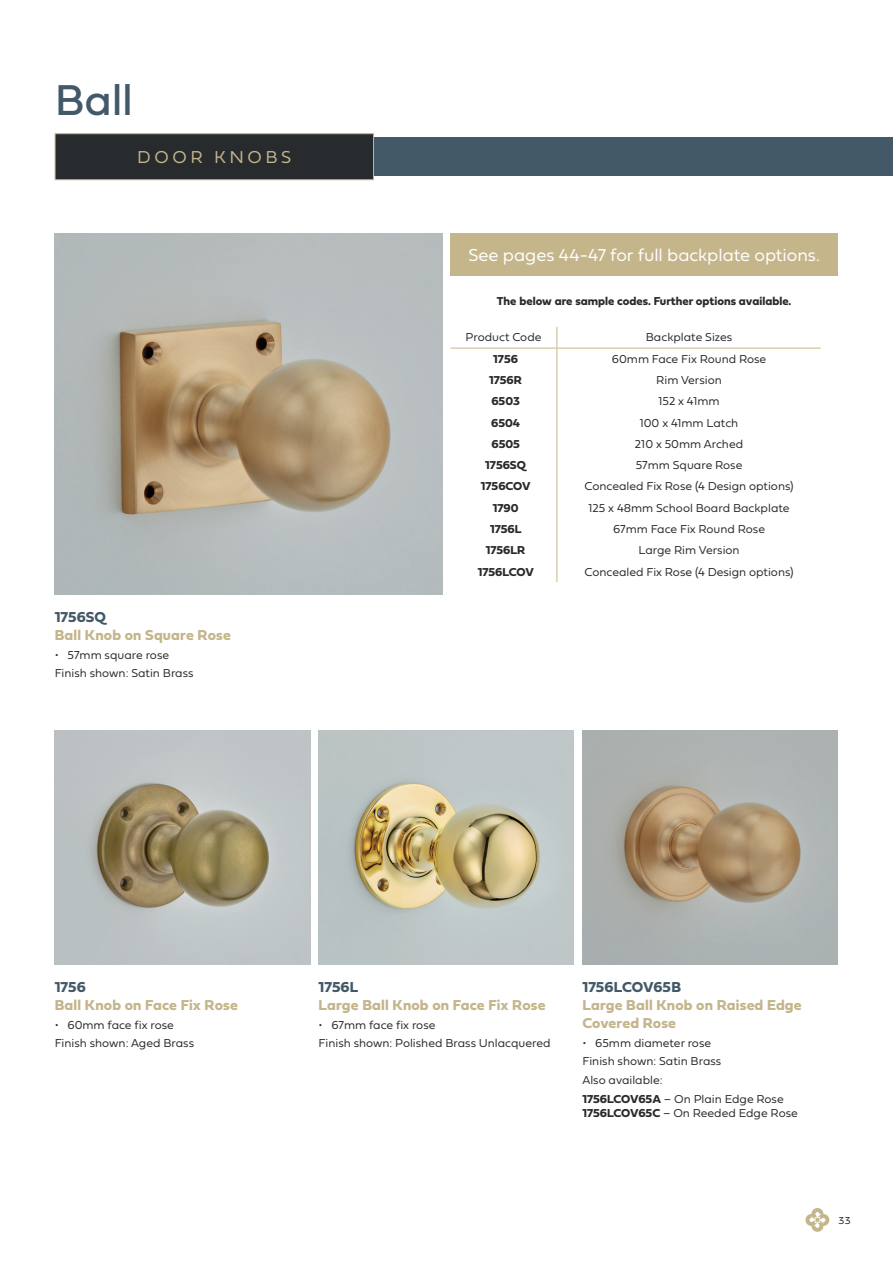
<style>
.page{position:relative;width:893px;height:1264px;background:#fff}
.page>*{position:absolute;margin:0;border:0;box-sizing:border-box;transform-origin:0 0}
.t1{font:45px "Fieldwork Geo Regular";color:#435967}
.t2{font:18px "Fieldwork Geo Light";letter-spacing:-.005em;color:#fff}
.t3{font:18px "Fieldwork Geo Light";letter-spacing:.195em;color:#c4b58b}
.t4{font:15px/18px "Fieldwork Geo Bold";letter-spacing:.01em;color:#c4b58b}
.t5{font:12px "Fieldwork Geo Light";color:#282b2d}
.t6{font:12px "Fieldwork Geo Bold";color:#282b2d}
.t7{font:10.5px "Fieldwork Geo Light";color:#282b2d}
.s1{color:#435967}
.s2{font-family:"Fieldwork Geo Bold"}
</style>
<div class="page">
<div style="left:78px;top:138px;width:814px;height:38px;background:#435967"></div>
<hr style="left:450px;top:348px;width:106px;height:1px;background:#c4b58b">
<hr style="left:556px;top:348px;width:264px;height:1px;background:#c4b58b">
<svg style="left:556px;top:327px;width:1px;height:255px"></svg>
<img style="left:55px;top:233px;width:387px;height:362px">
<img style="left:318px;top:731px;width:255px;height:234px">
<img style="left:55px;top:731px;width:255px;height:234px">
<img style="left:582px;top:731px;width:255px;height:234px">
<div style="left:55px;top:133px;width:319px;height:47px;background:#282b2d;border:1px solid #c4b58b"></div>
<div style="left:450px;top:233px;width:387px;height:43px;background:#c4b58b"></div>
<svg style="left:805px;top:1208px;width:24px;height:24px"></svg>
<p class="t1" style="left:55px;top:65px;width:80px">Ball</p>
<p class="t3" style="left:137px;top:143px;width:155px">DOOR KNOBS</p>
<p class="t4" style="left:55px;top:607px;width:177px"><span class="s1">1756SQ<br></span>Ball Knob on Square Rose</p>
<p class="t5" style="left:55px;top:645px;width:116px">• 57mm square rose</p>
<p class="t5" style="left:55px;top:664px;width:140px">Finish shown: Satin Brass</p>
<p class="t2" style="left:468px;top:241px;width:353px">See pages 44-47 for full backplate options.</p>
<p class="t6" style="left:496px;top:292px;width:296px">The below are sample codes. Further options available.</p>
<p class="t5" style="left:465px;top:328px;width:77px">Product Code</p>
<p class="t5" style="left:645px;top:328px;width:88px">Backplate Sizes</p>
<p class="t6" style="left:493px;top:350px;width:26px">1756</p>
<p class="t5" style="left:611px;top:350px;width:156px">60mm Face Fix Round Rose</p>
<p class="t6" style="left:489px;top:371px;width:34px">1756R</p>
<p class="t5" style="left:656px;top:371px;width:67px">Rim Version</p>
<p class="t6" style="left:491px;top:392px;width:30px">6503</p>
<p class="t5" style="left:658px;top:392px;width:63px">152 x 41mm</p>
<p class="t6" style="left:491px;top:413px;width:30px">6504</p>
<p class="t5" style="left:639px;top:413px;width:100px">100 x 41mm Latch</p>
<p class="t6" style="left:491px;top:434px;width:30px">6505</p>
<p class="t5" style="left:634px;top:434px;width:110px">210 x 50mm Arched</p>
<p class="t6" style="left:485px;top:456px;width:42px">1756SQ</p>
<p class="t5" style="left:635px;top:456px;width:108px">57mm Square Rose</p>
<p class="t6" style="left:480px;top:477px;width:51px">1756COV</p>
<p class="t5" style="left:584px;top:477px;width:210px">Concealed Fix Rose (4 Design options)</p>
<p class="t6" style="left:492px;top:498px;width:27px">1790</p>
<p class="t5" style="left:588px;top:498px;width:202px">125 x 48mm School Board Backplate</p>
<p class="t6" style="left:490px;top:519px;width:33px">1756L</p>
<p class="t5" style="left:612px;top:519px;width:153px">67mm Face Fix Round Rose</p>
<p class="t6" style="left:485px;top:541px;width:41px">1756LR</p>
<p class="t5" style="left:638px;top:541px;width:103px">Large Rim Version</p>
<p class="t6" style="left:477px;top:562px;width:58px">1756LCOV</p>
<p class="t5" style="left:584px;top:562px;width:210px">Concealed Fix Rose (4 Design options)</p>
<p class="t4" style="left:55px;top:977px;width:185px"><span class="s1">1756<br></span>Ball Knob on Face Fix Rose</p>
<p class="t5" style="left:55px;top:1015px;width:121px">• 60mm face fix rose</p>
<p class="t5" style="left:55px;top:1034px;width:141px">Finish shown: Aged Brass</p>
<p class="t4" style="left:318px;top:977px;width:228px"><span class="s1">1756L<br></span>Large Ball Knob on Face Fix Rose</p>
<p class="t5" style="left:318px;top:1015px;width:118px">• 67mm face fix rose</p>
<p class="t5" style="left:318px;top:1034px;width:233px">Finish shown: Polished Brass Unlacquered</p>
<p class="t4" style="left:582px;top:977px;width:221px"><span class="s1">1756LCOV65B<br></span>Large Ball Knob on Raised Edge<br>Covered Rose</p>
<p class="t5" style="left:582px;top:1033px;width:130px">• 65mm diameter rose</p>
<p class="t5" style="left:582px;top:1052px;width:140px">Finish shown: Satin Brass</p>
<p class="t5" style="left:582px;top:1070px;width:82px">Also available:</p>
<p class="t5" style="left:582px;top:1089px;width:203px"><span class="s2">1756LCOV65A</span> – On Plain Edge Rose</p>
<p class="t5" style="left:582px;top:1103px;width:217px"><span class="s2">1756LCOV65C</span> – On Reeded Edge Rose</p>
<p class="t7" style="left:838px;top:1212px;width:14px">33</p>
</div>
